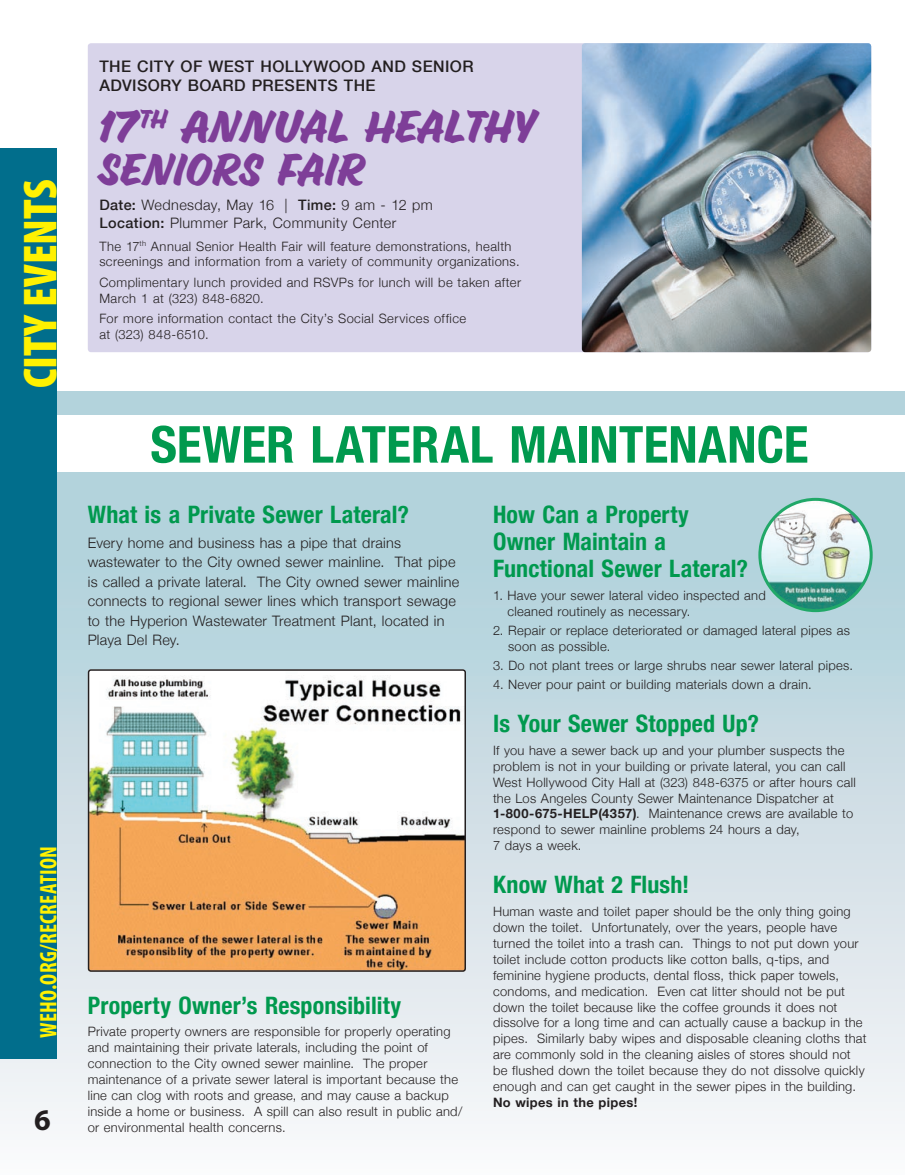
<style>
.page{position:relative;width:905px;height:1175px;background:#fff}
.page>*{position:absolute;margin:0;border:0;box-sizing:border-box;transform-origin:0 0}
.t1{font:700 condensed 51px "Helvetica Neue";letter-spacing:.005em;color:#00994e}
.t2{font:900 condensed 48px "Myriad Pro";letter-spacing:-.005em;color:#fff101}
.t3{font:41.4px/43.5px "Eds Market Regular Slant";color:#7e3e98}
.t4{font:700 30px "Myriad Pro";color:#231f20}
.t5{font:700 condensed 24px/27px "Helvetica Neue";letter-spacing:.005em;color:#00994e}
.t6{font:700 condensed 24px "Myriad Pro";letter-spacing:.01em;color:#fff101;scale:.95 1}
.t7{font:500 15.9px/19px "Helvetica Neue";letter-spacing:.025em;color:#231f20}
.t8{font:300 14.4px/19.5px "Helvetica Neue";letter-spacing:.02em;color:#231f20}
.t9{font:300 12.9px/15.9px "Helvetica Neue";letter-spacing:.02em;color:#231f20}
.t10{font:700 12.9px "Helvetica Neue";letter-spacing:.03em;color:#231f20}
.s1{font-weight:500}
.s2{font-weight:700}
</style>
<div class="page">
<div style="left:0;top:392px;width:904px;height:782px;background:linear-gradient(to bottom,#a3c9d4,#f8f6f8)"></div>
<div style="left:0;top:415px;width:904px;height:57px;background:#fff"></div>
<div style="left:0;top:148px;width:57px;height:911px;background:#016e8c"></div>
<div style="left:88px;top:43px;width:783px;height:309px;background:#d8d4ea;border-radius:3px"></div>
<img style="left:759px;top:499px;width:112px;height:111px;border-radius:56px">
<div style="left:758px;top:498px;width:114px;height:114px;border:3px solid #21a868;border-radius:50%"></div>
<img style="left:88px;top:669px;width:378px;height:302px">
<div style="left:88px;top:669px;width:378px;height:302px;border:2px solid #231f20;border-radius:2px"></div>
<img style="left:582px;top:43px;width:289px;height:309px">
<h2 class="t2" style="left:14px;top:388px;width:210px;rotate:-90deg">CITY EVENTS</h2>
<h3 class="t6" style="left:34px;top:1037px;width:203px;rotate:-90deg">WEHO.ORG/RECREATION</h3>
<h3 class="t4" style="left:34px;top:1100px;width:18px">6</h3>
<p class="t7" style="left:99px;top:56px;width:376px">THE CITY OF WEST HOLLYWOOD AND SENIOR<br>ADVISORY BOARD PRESENTS THE</p>
<h3 class="t3" style="left:99px;top:106px;width:438px">17<sup>TH</sup> ANNUAL HEALTHY<br>SENIORS FAIR</h3>
<p class="t8" style="left:99px;top:196px;width:335px;line-height:17.9px"><span class="s1">Date:</span> Wednesday, May 16 | <span class="s1">Time:</span> 9 am - 12 pm<br><span class="s1">Location:</span> Plummer Park, Community Center</p>
<p class="t9" style="left:99px;top:238px;width:422px">The 17<sup>th</sup> Annual Senior Health Fair will feature demonstrations, health screenings and information from a variety of community organizations.</p>
<p class="t9" style="left:99px;top:274px;width:423px">Complimentary lunch provided and RSVPs for lunch will be taken after<br>March 1 at (323) 848-6820.</p>
<p class="t9" style="left:99px;top:310px;width:368px">For more information contact the City’s Social Services office at (323) 848-6510.</p>
<h1 class="t1" style="left:150px;top:413px;width:659px">SEWER LATERAL MAINTENANCE</h1>
<h3 class="t5" style="left:88px;top:500px;width:323px">What is a Private Sewer Lateral?</h3>
<p class="t8" style="left:88px;top:532px;width:373px">Every home and business has a pipe that drains wastewater to the City owned sewer mainline. That pipe is called a private lateral. The City owned sewer mainline connects to regional sewer lines which transport sewage to the Hyperion Wastewater Treatment Plant, located in Playa Del Rey.</p>
<h3 class="t5" style="left:88px;top:991px;width:315px">Property Owner’s Responsibility</h3>
<p class="t9" style="left:88px;top:1023px;width:376px">Private property owners are responsible for properly operating and maintaining their private laterals, including the point of connection to the City owned sewer mainline. The proper maintenance of a private sewer lateral is important because the line can clog with roots and grease, and may cause a backup inside a home or business. A spill can also result in public and/ or environmental health concerns.</p>
<h3 class="t5" style="left:493px;top:500px;width:256px">How Can a Property<br>Owner Maintain a<br>Functional Sewer Lateral?</h3>
<p class="t9" style="left:507px;top:587px;width:260px;text-indent:-15px">1. Have your sewer lateral video inspected and cleaned routinely as necessary.</p>
<p class="t9" style="left:508px;top:622px;width:343px;text-indent:-15px">2. Repair or replace deteriorated or damaged lateral pipes as soon as possible.</p>
<p class="t9" style="left:493px;top:657px;width:361px">3. Do not plant trees or large shrubs near sewer lateral pipes.</p>
<p class="t9" style="left:493px;top:676px;width:320px">4. Never pour paint or building materials down a drain.</p>
<h3 class="t5" style="left:493px;top:709px;width:267px">Is Your Sewer Stopped Up?</h3>
<p class="t9" style="left:493px;top:742px;width:364px">If you have a sewer back up and your plumber suspects the problem is not in your building or private lateral, you can call West Hollywood City Hall at (323) 848-6375 or after hours call the Los Angeles County Sewer Maintenance Dispatcher at <span class="s2">1-800-675-HELP(4357)</span>. Maintenance crews are available to respond to sewer mainline problems 24 hours a day,<br>7 days a week.</p>
<h3 class="t5" style="left:493px;top:871px;width:198px">Know What 2 Flush!</h3>
<p class="t9" style="left:493px;top:903px;width:375px">Human waste and toilet paper should be the only thing going down the toilet. Unfortunately, over the years, people have turned the toilet into a trash can. Things to not put down your toilet include cotton products like cotton balls, q-tips, and feminine hygiene products, dental floss, thick paper towels, condoms, and medication. Even cat litter should not be put down the toilet because like the coffee grounds it does not dissolve for a long time and can actually cause a backup in the pipes. Similarly baby wipes and disposable cleaning cloths that are commonly sold in the cleaning aisles of stores should not be flushed down the toilet because they do not dissolve quickly enough and can get caught in the sewer pipes in the building.</p>
<p class="t10" style="left:493px;top:1094px;width:146px">No wipes in the pipes!</p>
</div>
